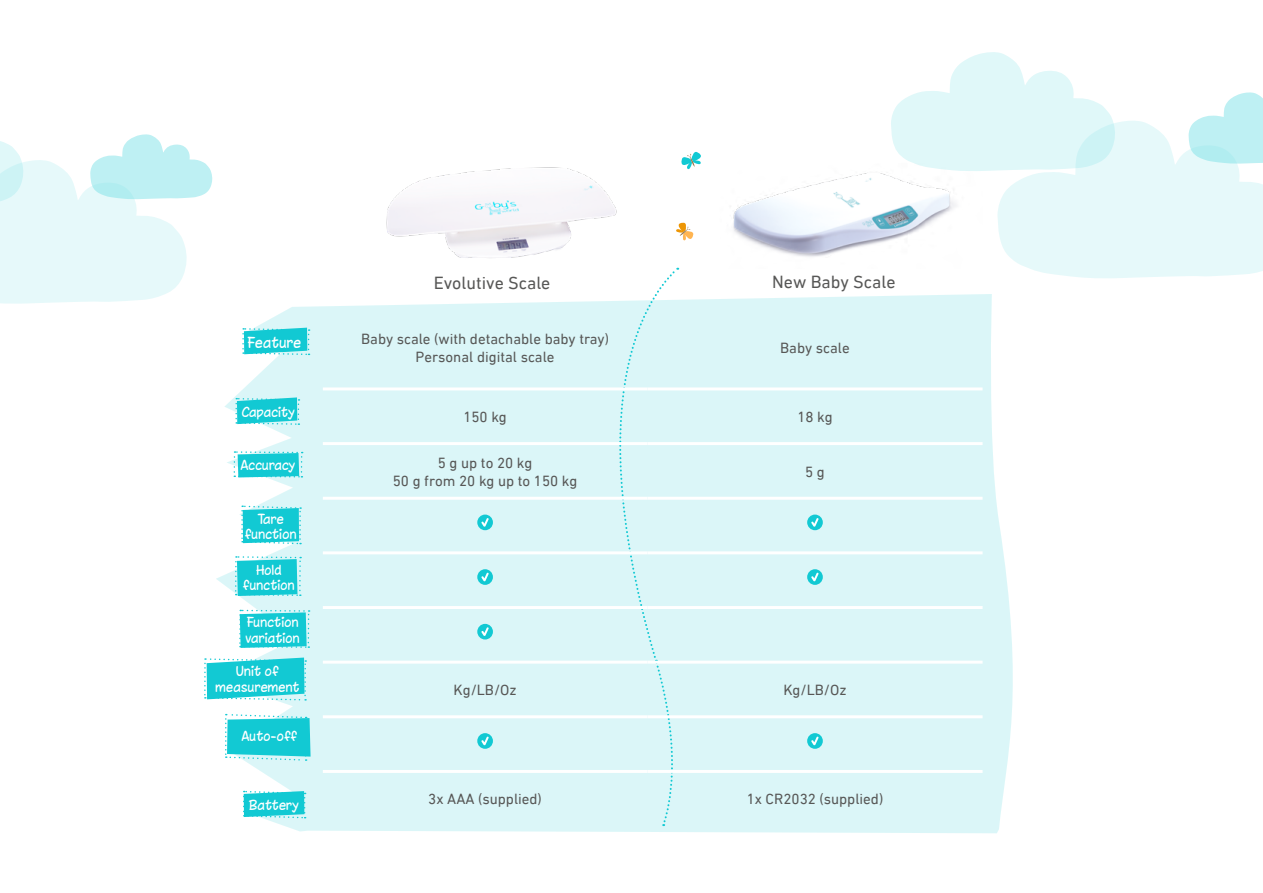
<style>
.page{position:relative;width:1263px;height:893px;background:#fff}
.page>*{position:absolute;margin:0;border:0;box-sizing:border-box;transform-origin:0 0}
.t1{font:17.85px "DIN Next LT Pro";color:#575756}
.t2{font:15px "DIN Next LT Pro";color:#575756}
.t3{font:13.95px "Chinacat";letter-spacing:.01em;color:#fff}
.t4{font:12.75px/15.3px "Chinacat";letter-spacing:.01em;color:#fff;text-align:center}
</style>
<div class="page">
<svg style="left:216px;top:294px;width:797px;height:539px;background:#def6f8"></svg>
<svg style="left:891px;top:52px;width:372px;height:226px"></svg>
<svg style="left:0;top:134px;width:213px;height:170px"></svg>
<svg style="left:242px;top:327px;width:68px;height:29px;background:#44d4dc"></svg>
<svg style="left:235px;top:555px;width:66px;height:42px;background:#40d3db"></svg>
<svg style="left:239px;top:609px;width:71px;height:40px;background:#3bd2da"></svg>
<svg style="left:204px;top:657px;width:102px;height:44px;background:#3dd2db"></svg>
<svg style="left:225px;top:713px;width:86px;height:48px;background:#48d5dc"></svg>
<svg style="left:235px;top:397px;width:64px;height:29px;background:#41d3db"></svg>
<svg style="left:234px;top:451px;width:69px;height:27px;background:#40d3db"></svg>
<svg style="left:241px;top:505px;width:60px;height:40px;background:#3dd2da"></svg>
<svg style="left:243px;top:790px;width:63px;height:29px;background:#3fd3db"></svg>
<svg style="left:572px;top:267px;width:110px;height:559px;background:#dbf6f8"></svg>
<svg style="left:681px;top:151px;width:20px;height:19px"></svg>
<svg style="left:676px;top:222px;width:18px;height:19px"></svg>
<hr style="left:323px;top:387px;width:324px;height:3px;background:#fff">
<hr style="left:647px;top:387px;width:335px;height:3px;background:#fff">
<hr style="left:323px;top:442px;width:324px;height:3px;background:#fff">
<hr style="left:647px;top:442px;width:335px;height:3px;background:#fff">
<hr style="left:323px;top:497px;width:324px;height:3px;background:#fff">
<hr style="left:647px;top:497px;width:335px;height:3px;background:#fff">
<hr style="left:323px;top:551px;width:324px;height:3px;background:#fff">
<hr style="left:647px;top:551px;width:335px;height:3px;background:#fff">
<hr style="left:323px;top:606px;width:324px;height:3px;background:#fff">
<hr style="left:647px;top:606px;width:335px;height:3px;background:#fff">
<hr style="left:323px;top:661px;width:324px;height:3px;background:#fff">
<hr style="left:647px;top:661px;width:335px;height:3px;background:#fff">
<hr style="left:323px;top:715px;width:324px;height:3px;background:#fff">
<hr style="left:647px;top:715px;width:335px;height:3px;background:#fff">
<hr style="left:323px;top:770px;width:324px;height:3px;background:#fff">
<hr style="left:647px;top:770px;width:335px;height:3px;background:#fff">
<div style="left:477px;top:515px;width:16px;height:15px;background:#12c9d3;border-radius:50%"></div>
<svg style="left:481px;top:518px;width:8px;height:9px"></svg>
<div style="left:807px;top:515px;width:16px;height:15px;background:#12c9d3;border-radius:50%"></div>
<svg style="left:811px;top:518px;width:8px;height:9px"></svg>
<svg style="left:477px;top:569px;width:16px;height:16px"></svg>
<svg style="left:481px;top:573px;width:8px;height:8px"></svg>
<svg style="left:807px;top:569px;width:16px;height:16px"></svg>
<svg style="left:811px;top:573px;width:8px;height:8px"></svg>
<div style="left:477px;top:624px;width:16px;height:15px;background:#12c9d3;border-radius:50%"></div>
<svg style="left:481px;top:627px;width:8px;height:9px"></svg>
<svg style="left:477px;top:733px;width:16px;height:16px"></svg>
<svg style="left:481px;top:736px;width:8px;height:9px"></svg>
<svg style="left:807px;top:733px;width:16px;height:16px"></svg>
<svg style="left:811px;top:736px;width:8px;height:9px"></svg>
<img style="left:386px;top:167px;width:231px;height:91px">
<img style="left:733px;top:162px;width:251px;height:107px">
<p class="t3" style="left:248px;top:334px;width:55px">Feature</p>
<p class="t4" style="left:242px;top:404px;width:55px">Capacity</p>
<p class="t4" style="left:241px;top:457px;width:57px">Accuracy</p>
<p class="t4" style="left:245px;top:511px;width:53px">Tare function</p>
<p class="t4" style="left:243px;top:562px;width:53px">Hold function</p>
<p class="t4" style="left:246px;top:614px;width:56px;text-align:left">Function variation</p>
<p class="t4" style="left:216px;top:664px;width:85px">Unit of measurement</p>
<p class="t4" style="left:242px;top:728px;width:57px">Auto-off</p>
<p class="t4" style="left:249px;top:797px;width:52px">Battery</p>
<p class="t1" style="left:434px;top:272px;width:118px">Evolutive Scale</p>
<p class="t1" style="left:772px;top:272px;width:125px">New Baby Scale</p>
<p class="t2" style="left:361px;top:330px;width:249px">Baby scale (with detachable baby tray)</p>
<p class="t2" style="left:416px;top:348px;width:140px">Personal digital scale</p>
<p class="t2" style="left:780px;top:339px;width:71px">Baby scale</p>
<p class="t2" style="left:463px;top:408px;width:45px">150 kg</p>
<p class="t2" style="left:797px;top:408px;width:37px">18 kg</p>
<p class="t2" style="left:438px;top:454px;width:96px">5 g up to 20 kg</p>
<p class="t2" style="left:393px;top:472px;width:186px">50 g from 20 kg up to 150 kg</p>
<p class="t2" style="left:805px;top:463px;width:21px">5 g</p>
<p class="t2" style="left:453px;top:681px;width:65px">Kg/LB/Oz</p>
<p class="t2" style="left:783px;top:681px;width:65px">Kg/LB/Oz</p>
<p class="t2" style="left:428px;top:791px;width:115px">3x AAA (supplied)</p>
<p class="t2" style="left:747px;top:791px;width:138px">1x CR2032 (supplied)</p>
</div>
